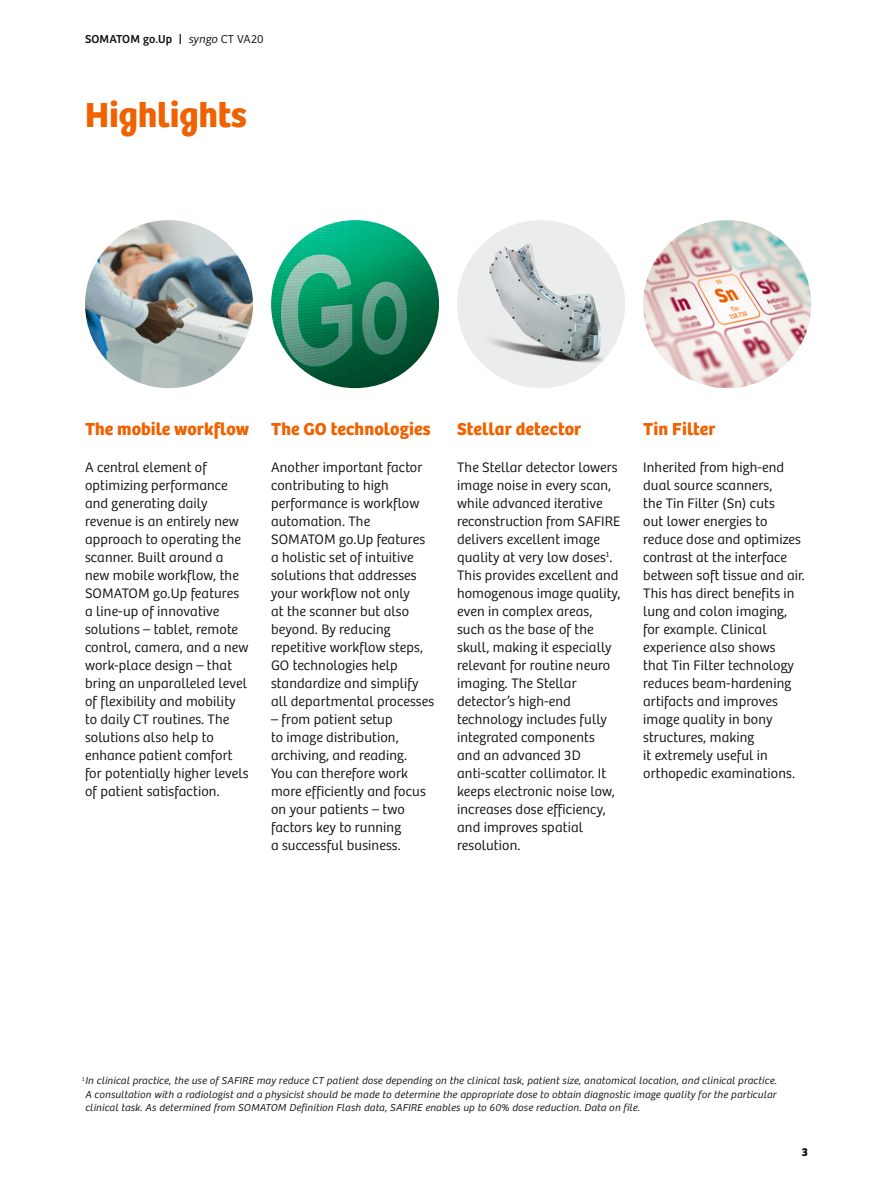
<style>
.page{position:relative;width:893px;height:1191px;background:#fff}
.page>*{position:absolute;margin:0;border:0;box-sizing:border-box;transform-origin:0 0}
.t1{font:36px "Bree SH Headline Regular";color:#f06200}
.t2{font:18px "Bree SH Text Bold";letter-spacing:.005em;color:#f06200}
.t3{font:14.25px/18px "Bree SH Text Light";letter-spacing:.01em;color:#11110f}
.t4{font:12px "Bree SH Text Regular";letter-spacing:.01em;color:#11110f}
.t5{font:12px "Bree SH Text Bold";color:#11110f}
.t6{font:italic 10.5px/13.5px "Bree SH Text Light";letter-spacing:.02em;color:#11110f;text-align:justify}
.t7{font:italic 5.7px "Bree SH Text Light";color:#11110f}
.s1{font-family:"Bree SH Text Light";font-style:italic}
.s2{font-family:"Bree SH Text Light"}
</style>
<div class="page">
<img style="left:85px;top:220px;width:168px;height:168px;border-radius:84px">
<div style="left:457px;top:220px;width:168px;height:168px;background:#ebecec;border-radius:50%"></div>
<img style="left:457px;top:229px;width:168px;height:148px">
<img style="left:271px;top:220px;width:168px;height:168px;border-radius:84px">
<img style="left:643px;top:220px;width:168px;height:168px;border-radius:84px">
<p class="t4" style="left:85px;top:32px;width:180px">SOMATOM go.Up | <span class="s1">syngo</span> <span class="s2">CT VA20</span></p>
<h1 class="t1" style="left:85px;top:93px;width:163px">Highlights</h1>
<p class="t2" style="left:85px;top:418px;width:347px">The mobile workflow The GO technologies</p>
<p class="t2" style="left:457px;top:418px;width:126px">Stellar detector</p>
<p class="t2" style="left:643px;top:418px;width:74px">Tin Filter</p>
<p class="t3" style="left:85px;top:458px;width:165px">A central element of optimizing performance and generating daily revenue is an entirely new approach to operating the scanner. Built around a new mobile workflow, the<br>SOMATOM go.Up features a line-up of innovative solutions – tablet, remote control, camera, and a new work-place design – that bring an unparalleled level of flexibility and mobility to daily CT routines. The solutions also help to enhance patient comfort for potentially higher levels of patient satisfaction.</p>
<p class="t3" style="left:271px;top:458px;width:165px">Another important factor contributing to high performance is workflow automation. The<br>SOMATOM go.Up features a holistic set of intuitive solutions that addresses your workflow not only<br>at the scanner but also beyond. By reducing repetitive workflow steps,<br>GO technologies help standardize and simplify all departmental processes</p>
<p class="t3" style="left:271px;top:710px;width:156px">– from patient setup<br>to image distribution, archiving, and reading.<br>You can therefore work more efficiently and focus on your patients – two factors key to running<br>a successful business.</p>
<p class="t3" style="left:457px;top:458px;width:165px">The Stellar detector lowers image noise in every scan, while advanced iterative reconstruction from SAFIRE delivers excellent image quality at very low doses<sup>1</sup>.<br>This provides excellent and homogenous image quality, even in complex areas, such as the base of the skull, making it especially relevant for routine neuro imaging. The Stellar detector’s high-end technology includes fully integrated components and an advanced 3D anti-scatter collimator. It keeps electronic noise low, increases dose efficiency, and improves spatial resolution.</p>
<p class="t3" style="left:643px;top:458px;width:163px">Inherited from high-end dual source scanners,<br>the Tin Filter (Sn) cuts<br>out lower energies to reduce dose and optimizes contrast at the interface between soft tissue and air.<br>This has direct benefits in lung and colon imaging, for example. Clinical experience also shows<br>that Tin Filter technology reduces beam-hardening artifacts and improves image quality in bony structures, making<br>it extremely useful in orthopedic examinations.</p>
<p class="t6" style="left:85px;top:1074px;width:693px">In clinical practice, the use of SAFIRE may reduce CT patient dose depending on the clinical task, patient size, anatomical location, and clinical practice.<br>A consultation with a radiologist and a physicist should be made to determine the appropriate dose to obtain diagnostic image quality for the particular clinical task. As determined from SOMATOM Definition Flash data, SAFIRE enables up to 60% dose reduction. Data on file.</p>
<p class="t7" style="left:82px;top:1075px;width:4px">1</p>
<p class="t5" style="left:802px;top:1145px;width:8px">3</p>
</div>
